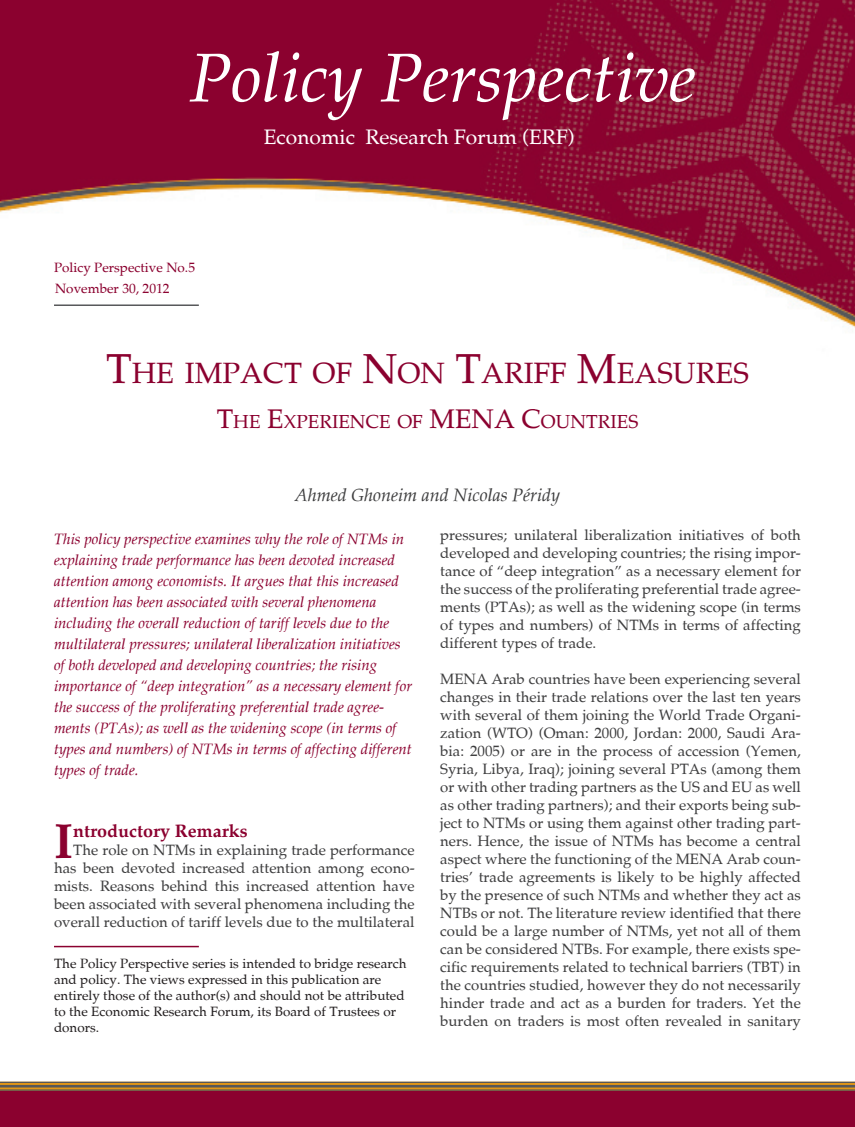
<style>
.page{position:relative;width:855px;height:1127px;background:#fff}
.page>*{position:absolute;margin:0;border:0;box-sizing:border-box;transform-origin:0 0}
.t1{font:italic 69px "Palatia";color:#fff}
.RR_INSIDE_PARA_NORM{font:700 49.2px "Palatia";color:#8b012f}
.t2{font:29.4px "Palatia";color:#8b012f}
.t3{font:21px "Palatia";color:#fff}
.t4{font:18.9px "Palatia";color:#8b012f}
.t5{font:italic 18px "Palatia";color:#3e3e3f}
.RR_INSIDE_PARA_NORM-2{font:700 18px "Palatia";color:#8b012f}
.RR_INSIDE_PARA_NORM-3{font:15px/18px "Palatia";color:#3e3e3f;text-align:justify}
.t6{font:italic 15px/21px "Palatia";color:#8b012f}
.t7{font:13.5px/16.2px "Palatia";color:#231f20}
.t8{font:13.5px "Palatia";color:#8b012f}
.s1{font-size:42px}
.s2{font-size:27px}
</style>
<div class="page">
<img style="left:0;top:0;width:855px;height:328px">
<hr style="left:54px;top:304px;width:145px;height:2px;background:#57585a">
<svg style="left:0;top:1081px;width:855px;height:1px"></svg>
<svg style="left:0;top:1082px;width:855px;height:45px;background:#8d1731"></svg>
<hr style="left:54px;top:946px;width:145px;height:1px;background:#8b012f">
<p class="t1" style="left:189px;top:36px;width:508px">Policy Perspective</p>
<p class="t3" style="left:264px;top:124px;width:312px">Economic Research Forum (ERF)</p>
<p class="t8" style="left:54px;top:259px;width:143px">Policy Perspective No.5</p>
<p class="t8" style="left:55px;top:280px;width:116px">November 30, 2012</p>
<p class="t2" style="left:106px;top:356px;width:644px"><span class="s1">T</span>HE IMPACT OF <span class="s1">N</span>ON <span class="s1">T</span>ARIFF <span class="s1">M</span>EASURES</p>
<p class="t4" style="left:217px;top:411px;width:423px"><span class="s2">T</span>HE <span class="s2">E</span>XPERIENCE OF <span class="s2">MENA C</span>OUNTRIES</p>
<p class="t5" style="left:295px;top:484px;width:267px">Ahmed Ghoneim and Nicolas Péridy</p>
<p class="t6" style="left:54px;top:528px;width:360px">This policy perspective examines why the role of NTMs in explaining trade performance has been devoted increased attention among economists. It argues that this increased attention has been associated with several phenomena including the overall reduction of tariff levels due to the multilateral pressures; unilateral liberalization initiatives of both developed and developing countries; the rising importance of “deep integration” as a necessary element for the success of the proliferating preferential trade agree&shy;ments (PTAs); as well as the widening scope (in terms of types and numbers) of NTMs in terms of affecting different types of trade.</p>
<p class="RR_INSIDE_PARA_NORM-3" style="left:440px;top:526px;width:362px">pressures; unilateral liberalization initiatives of both developed and developing countries; the rising impor&shy;tance of “deep integration” as a necessary element for the success of the proliferating preferential trade agree&shy;ments (PTAs); as well as the widening scope (in terms of types and numbers) of NTMs in terms of affecting different types of trade.</p>
<p class="RR_INSIDE_PARA_NORM-3" style="left:440px;top:670px;width:362px">MENA Arab countries have been experiencing several changes in their trade relations over the last ten years with several of them joining the World Trade Organi&shy;zation (WTO) (Oman: 2000, Jordan: 2000, Saudi Ara&shy;bia: 2005) or are in the process of accession (Yemen, Syria, Libya, Iraq); joining several PTAs (among them or with other trading partners as the US and EU as well as other trading partners); and their exports being sub&shy;ject to NTMs or using them against other trading part&shy;ners. Hence, the issue of NTMs has become a central aspect where the functioning of the MENA Arab coun&shy;tries’ trade agreements is likely to be highly affected by the presence of such NTMs and whether they act as NTBs or not. The literature review identified that there could be a large number of NTMs, yet not all of them can be considered NTBs. For example, there exists spe&shy;cific requirements related to technical barriers (TBT) in the countries studied, however they do not necessarily hinder trade and act as a burden for traders. Yet the burden on traders is most often revealed in sanitary</p>
<p class="RR_INSIDE_PARA_NORM" style="left:54px;top:811px;width:21px">I</p>
<p class="RR_INSIDE_PARA_NORM-2" style="left:73px;top:819px;width:176px">ntroductory Remarks</p>
<p class="RR_INSIDE_PARA_NORM-3" style="left:54px;top:840px;width:362px;text-indent:19px">The role on NTMs in explaining trade performance has been devoted increased attention among econo&shy;mists. Reasons behind this increased attention have been associated with several phenomena including the overall reduction of tariff levels due to the multilateral</p>
<p class="t7" style="left:54px;top:955px;width:354px">The Policy Perspective series is intended to bridge research and policy. The views expressed in this publication are entirely those of the author(s) and should not be attributed to the Economic Research Forum, its Board of Trustees or donors.</p>
</div>
